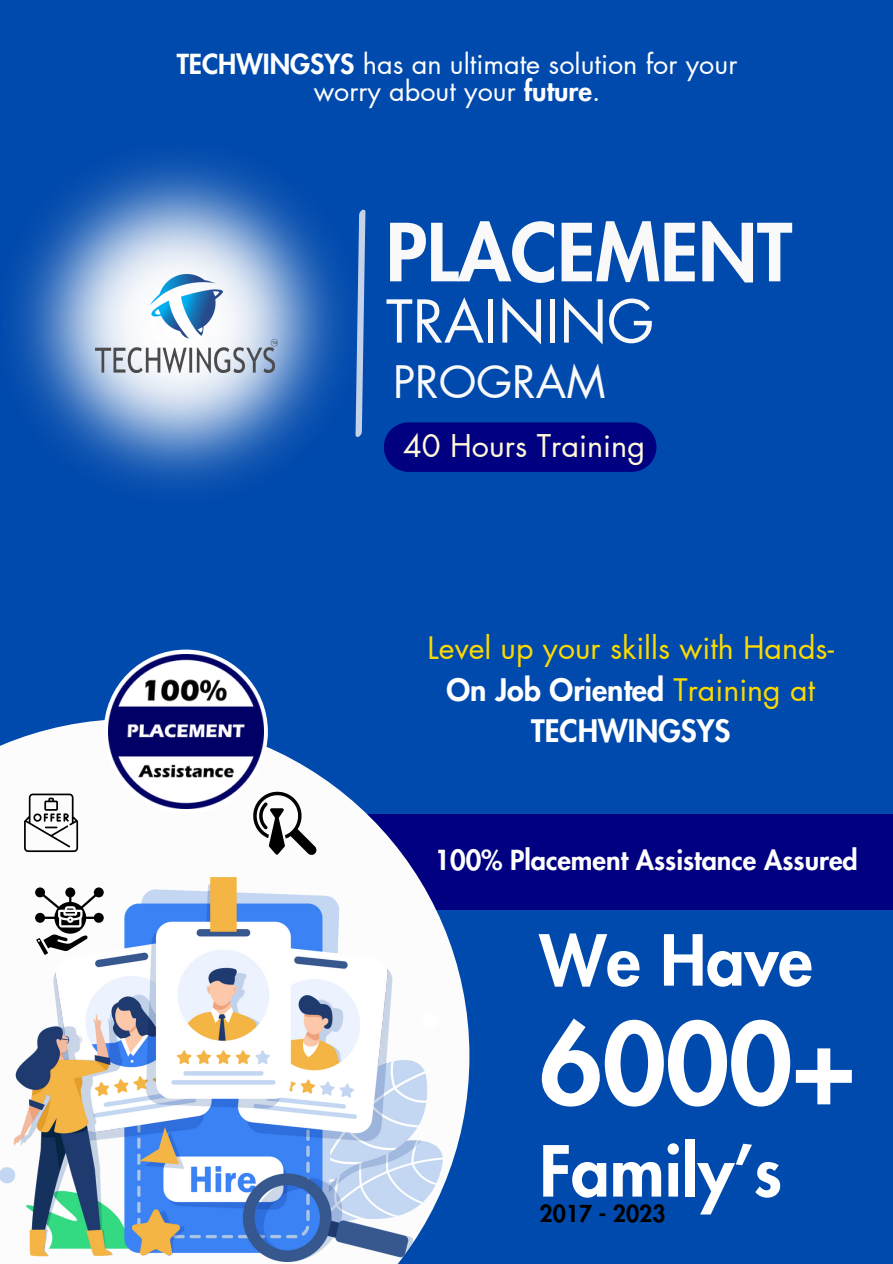
<style>
.page{position:relative;width:893px;height:1264px;background:#fff}
.page>*{position:absolute;margin:0;border:0;box-sizing:border-box;transform-origin:0 0}
.t1{font:800 109.2px "Futura LT Pro";color:#fff}
.t2{font:800 77.7px "Futura LT Pro";color:#f9f9f9}
.t3{font:800 68.25px "Futura LT Pro";color:#fff}
.t4{font:57.3px "Futura LT Pro";color:#f9f9f9}
.t5{font:43.65px "Futura LT Pro";color:#f9f9f9}
.t6{font:30.6px "Futura LT Pro";color:#fff9d9}
.t7{font:30.3px/41.5px "Futura LT Pro";color:#fcd900;text-align:center}
.t8{font:27px/27px "Futura LT Pro";color:#fefefe;text-align:center}
.t9{font:800 27px "Futura LT Pro";color:#fefefe}
.t10{font:800 22.8px "Futura LT Pro";color:#000}
.s1{font-weight:800}
.s2{font-weight:800;color:#fff}
</style>
<div class="page">
<div style="left:0;top:0;width:892px;height:1263px;background:#004aad"></div>
<svg style="left:355px;top:209px;width:10px;height:228px"></svg>
<div style="left:384px;top:422px;width:272px;height:50px;background:#000081"></div>
<img style="left:15px;top:159px;width:328px;height:328px">
<img style="left:95px;top:274px;width:183px;height:98px">
<div style="left:329px;top:813px;width:563px;height:96px;background:#000081"></div>
<svg style="left:0;top:719px;width:469px;height:544px;fill:#fcfcfc"></svg>
<svg style="left:104px;top:649px;width:164px;height:164px"></svg>
<img style="left:109px;top:654px;width:154px;height:155px">
<img style="left:0;top:877px;width:442px;height:384px">
<svg style="left:253px;top:791px;width:63px;height:63px;background:#acacac"></svg>
<svg style="left:24px;top:793px;width:54px;height:59px;background:#c2c2c2"></svg>
<svg style="left:35px;top:887px;width:69px;height:68px;background:#aeaeae"></svg>
<p class="t8" style="left:177px;top:52px;width:562px"><span class="s1">TECHWINGSYS</span> has an ultimate solution for your worry about your <span class="s1">future</span>.</p>
<p class="t2" style="left:386px;top:217px;width:408px">PLACEMENT</p>
<p class="t4" style="left:386px;top:295px;width:270px">TRAINING</p>
<p class="t5" style="left:393px;top:362px;width:214px">PROGRAM</p>
<p class="t6" style="left:403px;top:431px;width:243px">40 Hours Training</p>
<p class="t7" style="left:427px;top:628px;width:408px">Level up your skills with Hands-<br><span class="s2">On Job Oriented</span> Training at<br><span class="s2">TECHWINGSYS</span></p>
<p class="t9" style="left:434px;top:847px;width:425px">100% Placement Assistance Assured</p>
<p class="t3" style="left:539px;top:929px;width:274px">We Have</p>
<p class="t1" style="left:539px;top:1014px;width:317px">6000+</p>
<p class="t3" style="left:539px;top:1140px;width:244px">Family’s</p>
<p class="t10" style="left:539px;top:1203px;width:127px">2017 - 2023</p>
</div>
